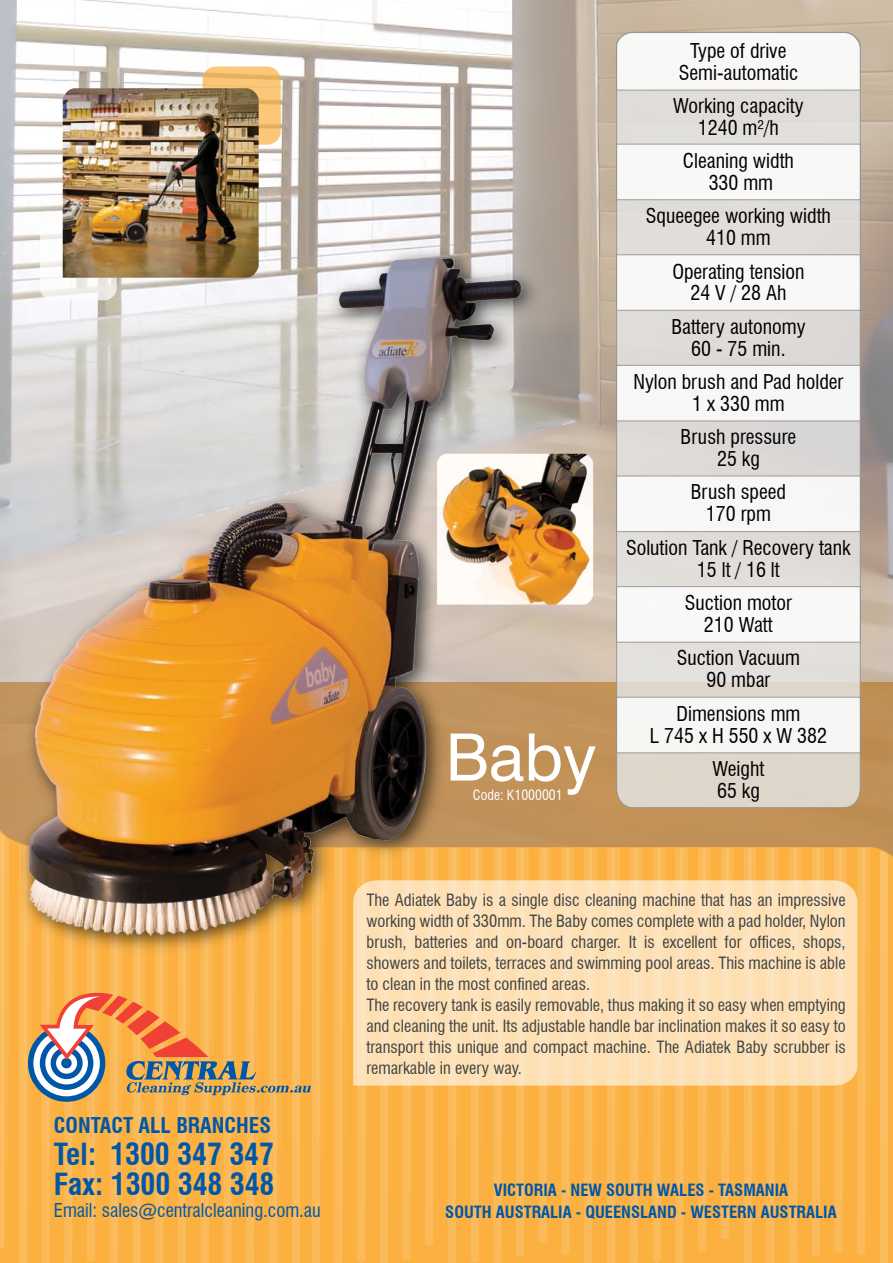
<style>
.page{position:relative;width:893px;height:1263px;background:#fff}
.page>*{position:absolute;margin:0;border:0;box-sizing:border-box;transform-origin:0 0}
.t1{font:65.4px "Swiss 721 BT";color:#fff}
.t2{font:700 condensed 29.7px/29.7px "Swiss 721 BT";color:#0057a8}
.t3{font:700 condensed 21.3px "Swiss 721 BT";color:#0057a8}
.t4{font:condensed 19.95px/21.9px "Swiss 721 BT";color:#000;text-align:center}
.t5{font:condensed 18.6px "Swiss 721 BT";color:#0057a8}
.t6{font:condensed 16.5px/21px "Swiss 721 BT";color:#3f4243}
.t7{font:700 condensed 16.5px/21.5px "Swiss 721 BT";color:#0057a8;text-align:center}
.t8{font:condensed 13.8px "Swiss 721 BT";color:#fff}
</style>
<div class="page">
<img style="left:0;top:0;width:893px;height:682px">
<div style="left:0;top:682px;width:893px;height:207px;background:#c19157"></div>
<div style="left:9px;top:847px;width:884px;height:416px;background:#fbb040"></div>
<div style="left:880px;top:847px;width:8px;height:416px;background:#fbbe63"></div>
<svg style="left:857px;top:847px;width:13px;height:416px;background:#fab956"></svg>
<svg style="left:834px;top:847px;width:13px;height:416px;background:#fab752"></svg>
<svg style="left:812px;top:847px;width:12px;height:416px;background:#fab753"></svg>
<svg style="left:789px;top:847px;width:13px;height:416px;background:#fab753"></svg>
<svg style="left:766px;top:847px;width:13px;height:416px;background:#fab754"></svg>
<svg style="left:743px;top:847px;width:13px;height:416px;background:#fab854"></svg>
<svg style="left:630px;top:847px;width:13px;height:416px;background:#fab753"></svg>
<svg style="left:721px;top:847px;width:12px;height:416px;background:#fab753"></svg>
<svg style="left:698px;top:847px;width:13px;height:405px;background:#fab753"></svg>
<svg style="left:675px;top:847px;width:13px;height:416px;background:#fab753"></svg>
<svg style="left:607px;top:847px;width:13px;height:416px;background:#fab854"></svg>
<svg style="left:584px;top:847px;width:13px;height:416px;background:#fab754"></svg>
<svg style="left:653px;top:847px;width:12px;height:416px;background:#fab854"></svg>
<svg style="left:561px;top:847px;width:13px;height:416px;background:#fab753"></svg>
<svg style="left:539px;top:1085px;width:12px;height:178px;background:#fbb651"></svg>
<svg style="left:516px;top:1085px;width:13px;height:171px;background:#fbb752"></svg>
<svg style="left:493px;top:1085px;width:13px;height:178px;background:#fbb752"></svg>
<svg style="left:471px;top:1085px;width:12px;height:178px;background:#fbb753"></svg>
<svg style="left:448px;top:1085px;width:12px;height:178px;background:#fbb753"></svg>
<svg style="left:334px;top:961px;width:13px;height:302px;background:#fbb854"></svg>
<svg style="left:425px;top:1085px;width:13px;height:178px;background:#fbb651"></svg>
<svg style="left:402px;top:1085px;width:13px;height:176px;background:#fbb752"></svg>
<svg style="left:380px;top:1085px;width:12px;height:178px;background:#fbb753"></svg>
<svg style="left:357px;top:1085px;width:13px;height:178px;background:#fbb752"></svg>
<svg style="left:0;top:939px;width:9px;height:324px;background:#fbb855"></svg>
<img style="left:0;top:222px;width:553px;height:717px">
<img style="left:437px;top:454px;width:156px;height:150px">
<svg style="left:203px;top:67px;width:77px;height:77px;background:#f6c172"></svg>
<div style="left:203px;top:67px;width:78px;height:78px;border:2px solid #fbb040;border-radius:13px"></div>
<svg style="left:40px;top:224px;width:77px;height:76px"></svg>
<img style="left:63px;top:88px;width:196px;height:190px">
<svg style="left:616px;top:91px;width:245px;height:717px;background:#ddd9d5"></svg>
<svg style="left:616px;top:32px;width:245px;height:59px"></svg>
<div style="left:617px;top:144px;width:243px;height:56px;background:#f8f8f7"></div>
<div style="left:616px;top:144px;width:245px;height:56px;border:1px solid #939598"></div>
<div style="left:617px;top:255px;width:243px;height:55px;background:#f8f8f7"></div>
<div style="left:616px;top:254px;width:245px;height:57px;border:1px solid #939598"></div>
<div style="left:617px;top:365px;width:243px;height:56px;background:#f7f7f6"></div>
<div style="left:616px;top:365px;width:245px;height:56px;border:1px solid #939598"></div>
<div style="left:617px;top:476px;width:243px;height:56px;background:#f8f7f6"></div>
<div style="left:616px;top:475px;width:245px;height:57px;border:1px solid #939598"></div>
<div style="left:617px;top:587px;width:243px;height:55px;background:#f9f8f8"></div>
<div style="left:616px;top:586px;width:245px;height:57px;border:1px solid #939598"></div>
<div style="left:617px;top:697px;width:243px;height:56px;background:#f8f6f4"></div>
<div style="left:616px;top:697px;width:245px;height:56px;border:1px solid #939598"></div>
<svg style="left:353px;top:880px;width:504px;height:205px;background:#fce0b7"></svg>
<svg style="left:19px;top:816px;width:305px;height:447px;background:#d49c4f"></svg>
<p class="t3" style="left:54px;top:1112px;width:219px">CONTACT ALL BRANCHES</p>
<h2 class="t2" style="left:54px;top:1140px;width:222px">Tel: 1300 347 347<br>Fax: 1300 348 348</h2>
<p class="t5" style="left:54px;top:1199px;width:269px">Email: sales@centralcleaning.com.au</p>
<h1 class="t1" style="left:446px;top:717px;width:152px">Baby</h1>
<p class="t8" style="left:473px;top:787px;width:91px">Code: K1000001</p>
<p class="t4" style="left:679px;top:39px;width:121px">Type of drive<br>Semi-automatic</p>
<p class="t4" style="left:673px;top:95px;width:132px">Working capacity<br>1240 m²/h</p>
<p class="t4" style="left:683px;top:150px;width:113px">Cleaning width<br>330 mm</p>
<p class="t4" style="left:646px;top:205px;width:187px">Squeegee working width<br>410 mm</p>
<p class="t4" style="left:672px;top:260px;width:134px">Operating tension<br>24 V / 28 Ah</p>
<p class="t4" style="left:671px;top:316px;width:136px">Battery autonomy<br>60 - 75 min.</p>
<p class="t4" style="left:633px;top:371px;width:211px">Nylon brush and Pad holder<br>1 x 330 mm</p>
<p class="t4" style="left:681px;top:426px;width:117px">Brush pressure<br>25 kg</p>
<p class="t4" style="left:691px;top:481px;width:97px">Brush speed<br>170 rpm</p>
<p class="t4" style="left:626px;top:536px;width:226px">Solution Tank / Recovery tank<br>15 lt / 16 lt</p>
<p class="t4" style="left:685px;top:592px;width:108px">Suction motor<br>210 Watt</p>
<p class="t4" style="left:677px;top:647px;width:125px">Suction Vacuum<br>90 mbar</p>
<p class="t4" style="left:650px;top:702px;width:179px">Dimensions mm<br>L 745 x H 550 x W 382</p>
<p class="t4" style="left:712px;top:757px;width:53px;text-align:left">Weight<br>65 kg</p>
<p class="t6" style="left:366px;top:889px;width:481px">The Adiatek Baby is a single disc cleaning machine that has an impressive working width of 330mm. The Baby comes complete with a pad holder, Nylon brush, batteries and on-board charger. It is excellent for offices, shops, showers and toilets, terraces and swimming pool areas. This machine is able to clean in the most confined areas.<br>The recovery tank is easily removable, thus making it so easy when emptying and cleaning the unit. Its adjustable handle bar inclination makes it so easy to transport this unique and compact machine. The Adiatek Baby scrubber is remarkable in every way.</p>
<p class="t7" style="left:445px;top:1179px;width:393px">VICTORIA - NEW SOUTH WALES - TASMANIA<br>SOUTH AUSTRALIA - QUEENSLAND - WESTERN AUSTRALIA</p>
</div>
